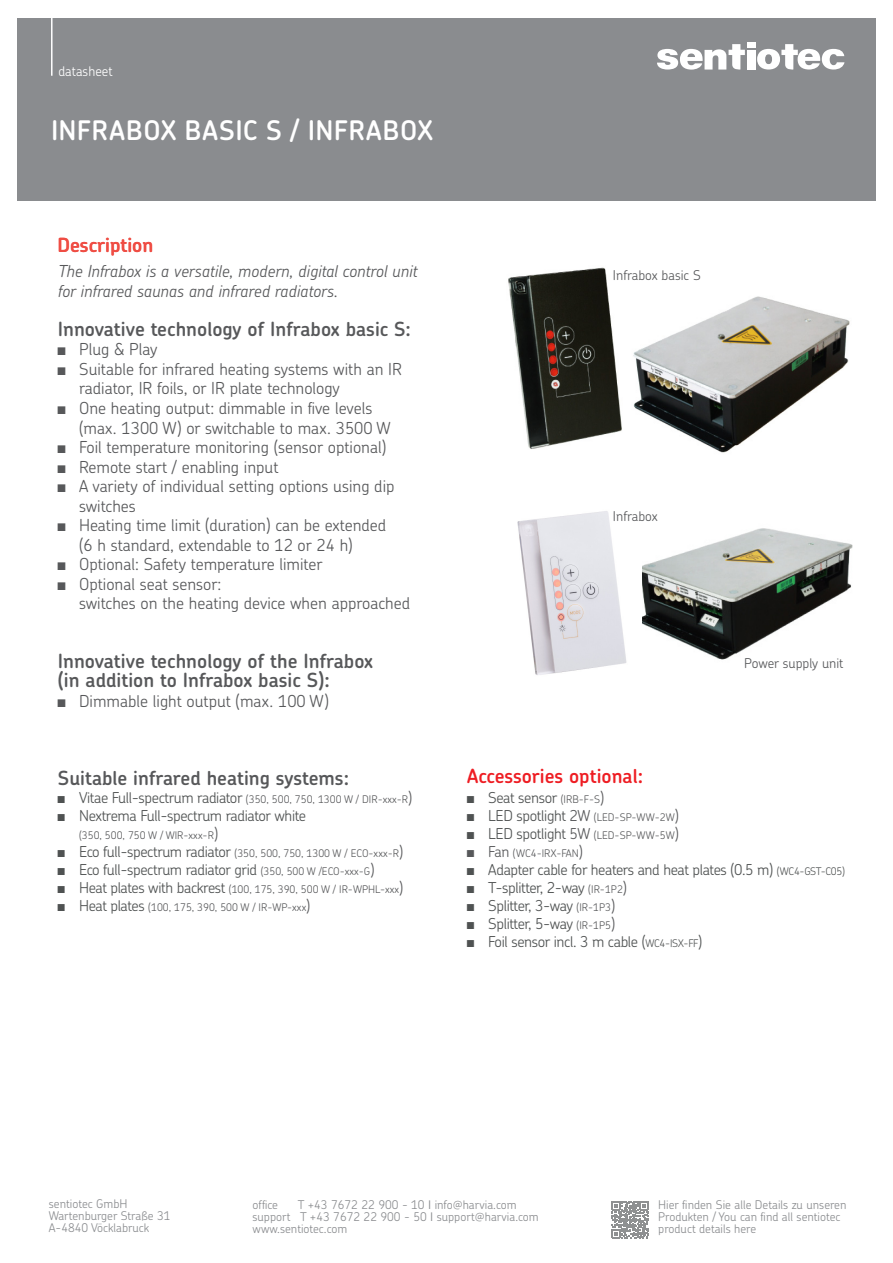
<style>
.page{position:relative;width:893px;height:1263px;background:#fff}
.page>*{position:absolute;margin:0;border:0;box-sizing:border-box;transform-origin:0 0}
.t1{font:600 27px "Chevin Pro";letter-spacing:.015em;color:#fff}
.Produkt_H_vor_Aufzäh{font:600 19.5px/19.5px "Chevin Pro";color:#57585a}
.Produkt_Subline{font:600 19.5px "Chevin Pro";color:#57585a}
.t2{font:600 19.5px "Chevin Pro";color:#ee1d23}
.t3{font:600 19.5px "Chevin Pro";color:#ef4d44}
.t4{font:300 16.5px/19.5px "Chevin Pro";color:#57585a}
.Produkt_Fließtext_oh{font:italic 300 16.5px/19.5px "Chevin Pro";color:#57585a}
.t5{font:300 15px "Chevin Pro";letter-spacing:-.025em;color:#4f5252}
.Produkt_Fließtext_oh-2{font:300 13.5px "Chevin Pro";color:#57585a}
.t6{font:300 13.5px "Chevin Pro";color:#fff}
.t7{font:300 12px/12px "Chevin Pro";color:#8a8c8f}
.t8{font:300 10.5px "Chevin Pro";color:#57585a}
.s1{font-family:"Arial Narrow";font-weight:400}
.s2{font-family:"Arial Narrow";font-weight:400;font-size:15px;color:#4f5252}
.s3{font-size:15px;color:#4f5252}
.s4{font-size:15px}
.s5{font-size:10.5px;color:#57585a}
.s6{color:#57585a}
.s7{font-family:"Arial Narrow";font-weight:400;font-size:15px}
.s8{font-size:10.5px}
</style>
<div class="page">
<div style="left:17px;top:18px;width:859px;height:183px;background:#8a8c8f"></div>
<svg style="left:657px;top:44px;width:88px;height:26px"></svg>
<svg style="left:757px;top:44px;width:87px;height:26px"></svg>
<div style="left:747px;top:50px;width:8px;height:20px;background:#fff"></div>
<div style="left:747px;top:43px;width:8px;height:5px;background:#fff"></div>
<hr style="left:51px;top:4px;width:2px;height:72px;background:#fff">
<svg style="left:611px;top:1201px;width:37px;height:37px"></svg>
<img style="left:508px;top:267px;width:342px;height:186px">
<img style="left:642px;top:528px;width:211px;height:132px">
<img style="left:517px;top:511px;width:110px;height:164px">
<p class="t6" style="left:58px;top:62px;width:56px">datasheet</p>
<h1 class="t1" style="left:51px;top:112px;width:383px">INFRABOX BASIC S / INFRABOX</h1>
<p class="t3" style="left:57px;top:232px;width:97px">Description</p>
<p class="Produkt_Fließtext_oh" style="left:58px;top:261px;width:361px">The Infrabox is a versatile, modern, digital control unit for infrared saunas and infrared radiators.</p>
<p class="Produkt_Subline" style="left:58px;top:316px;width:355px">Innovative technology of Infrabox basic S:</p>
<p class="t4" style="left:58px;top:339px;width:101px"><span class="s1">■</span> Plug &amp; Play</p>
<p class="t4" style="left:79px;top:359px;width:324px;text-indent:-21px"><span class="s1">■</span> Suitable for infrared heating systems with an IR radiator, IR foils, or IR plate technology</p>
<p class="t4" style="left:79px;top:398px;width:313px;text-indent:-21px"><span class="s1">■</span> One heating output: dimmable in five levels (max. 1300 W) or switchable to max. 3500 W</p>
<p class="t4" style="left:58px;top:437px;width:330px"><span class="s1">■</span> Foil temperature monitoring (sensor optional)</p>
<p class="t4" style="left:58px;top:456px;width:222px"><span class="s1">■</span> Remote start / enabling input</p>
<p class="t4" style="left:79px;top:476px;width:317px;text-indent:-21px"><span class="s1">■</span> A variety of individual setting options using dip switches</p>
<p class="t4" style="left:79px;top:515px;width:309px;text-indent:-21px"><span class="s1">■</span> Heating time limit (duration) can be extended (6 h standard, extendable to 12 or 24 h)</p>
<p class="t4" style="left:58px;top:554px;width:266px"><span class="s1">■</span> Optional: Safety temperature limiter</p>
<p class="t4" style="left:79px;top:573px;width:333px;text-indent:-21px"><span class="s1">■</span> Optional seat sensor:<br>switches on the heating device when approached</p>
<p class="Produkt_H_vor_Aufzäh" style="left:58px;top:650px;width:317px">Innovative technology of the Infrabox (in addition to Infrabox basic S):</p>
<p class="t4" style="left:58px;top:690px;width:273px"><span class="s1">■</span> Dimmable light output (max. 100 W)</p>
<p class="Produkt_H_vor_Aufzäh" style="left:58px;top:767px;width:293px">Suitable infrared heating systems:</p>
<p class="t8" style="left:58px;top:792px;width:356px"><span class="s2">■</span> <span class="s3">Vitae Full-spectrum radiator</span> (350, 500, 750, 1300 W / DIR-xxx-R<span class="s4">)</span></p>
<p class="t5" style="left:58px;top:805px;width:250px"><span class="s1">■</span> Nextrema Full-spectrum radiator white</p>
<p class="t8" style="left:79px;top:828px;width:141px">(350, 500, 750 W / WIR-xxx-R<span class="s4">)</span></p>
<p class="t8" style="left:58px;top:846px;width:347px"><span class="s2">■</span> <span class="s3">Eco full-spectrum radiator</span> (350, 500, 750, 1300 W / ECO-xxx-R<span class="s4">)</span></p>
<p class="t5" style="left:58px;top:859px;width:318px"><span class="s1">■</span> Eco full-spectrum radiator grid <span class="s5">(350, 500 W /ECO-xxx-G</span><span class="s6">)</span></p>
<p class="t8" style="left:58px;top:882px;width:347px"><span class="s2">■</span> <span class="s3">Heat plates with backrest</span> (100, 175, 390, 500 W / IR-WPHL-xxx<span class="s4">)</span></p>
<p class="t8" style="left:58px;top:900px;width:254px"><span class="s2">■</span> <span class="s3">Heat plates</span> (100, 175, 390, 500 W / IR-WP-xxx<span class="s4">)</span></p>
<p class="Produkt_Fließtext_oh-2" style="left:613px;top:266px;width:89px">Infrabox basic S</p>
<p class="Produkt_Fließtext_oh-2" style="left:613px;top:507px;width:46px">Infrabox</p>
<p class="Produkt_Fließtext_oh-2" style="left:744px;top:653px;width:101px">Power supply unit</p>
<p class="t2" style="left:467px;top:763px;width:178px">Accessories optional:</p>
<p class="t5" style="left:467px;top:788px;width:139px"><span class="s1">■</span> Seat sensor <span class="s5">(IRB-F-S</span><span class="s6">)</span></p>
<p class="t8" style="left:467px;top:810px;width:213px"><span class="s2">■</span> <span class="s3">LED spotlight</span> <span class="s4">2W</span> (LED-SP-WW-2W<span class="s4">)</span></p>
<p class="t8" style="left:467px;top:828px;width:213px"><span class="s2">■</span> <span class="s3">LED spotlight</span> <span class="s4">5W</span> (LED-SP-WW-5W<span class="s4">)</span></p>
<p class="t8" style="left:467px;top:846px;width:117px"><span class="s7">■</span> <span class="s4">Fan</span> (WC4-IRX-FAN<span class="s4">)</span></p>
<p class="t5" style="left:467px;top:860px;width:380px"><span class="s1">■</span> Adapter cable for heaters and heat plates (0.5 m) <span class="s8">(WC4-GST-C05)</span></p>
<p class="t5" style="left:467px;top:878px;width:161px"><span class="s1">■</span> T-splitter, 2-way <span class="s5">(IR-1P2</span><span class="s6">)</span></p>
<p class="t5" style="left:467px;top:896px;width:150px"><span class="s1">■</span> Splitter, 3-way <span class="s5">(IR-1P3</span><span class="s6">)</span></p>
<p class="t5" style="left:467px;top:914px;width:150px"><span class="s1">■</span> Splitter, 5-way <span class="s5">(IR-1P5</span><span class="s6">)</span></p>
<p class="t5" style="left:467px;top:932px;width:237px"><span class="s1">■</span> Foil sensor incl. 3 m cable (<span class="s8">WC4-ISX-FF</span>)</p>
<p class="t7" style="left:49px;top:1197px;width:123px">sentiotec GmbH<br>Wartenburger Straße 31<br>A-4840 Vöcklabruck</p>
<p class="t7" style="left:658px;top:1199px;width:190px">Hier finden Sie alle Details zu unseren<br>Produkten / You can find all sentiotec product details here</p>
<p class="t7" style="left:253px;top:1198px;width:288px;text-indent:45px">T +43 7672 22 900 - 10 info@harvia.com support T +43 7672 22 900 - 50 support@harvia.com www.sentiotec.com</p>
<p class="t7" style="left:253px;top:1198px;width:27px">office</p>
</div>
